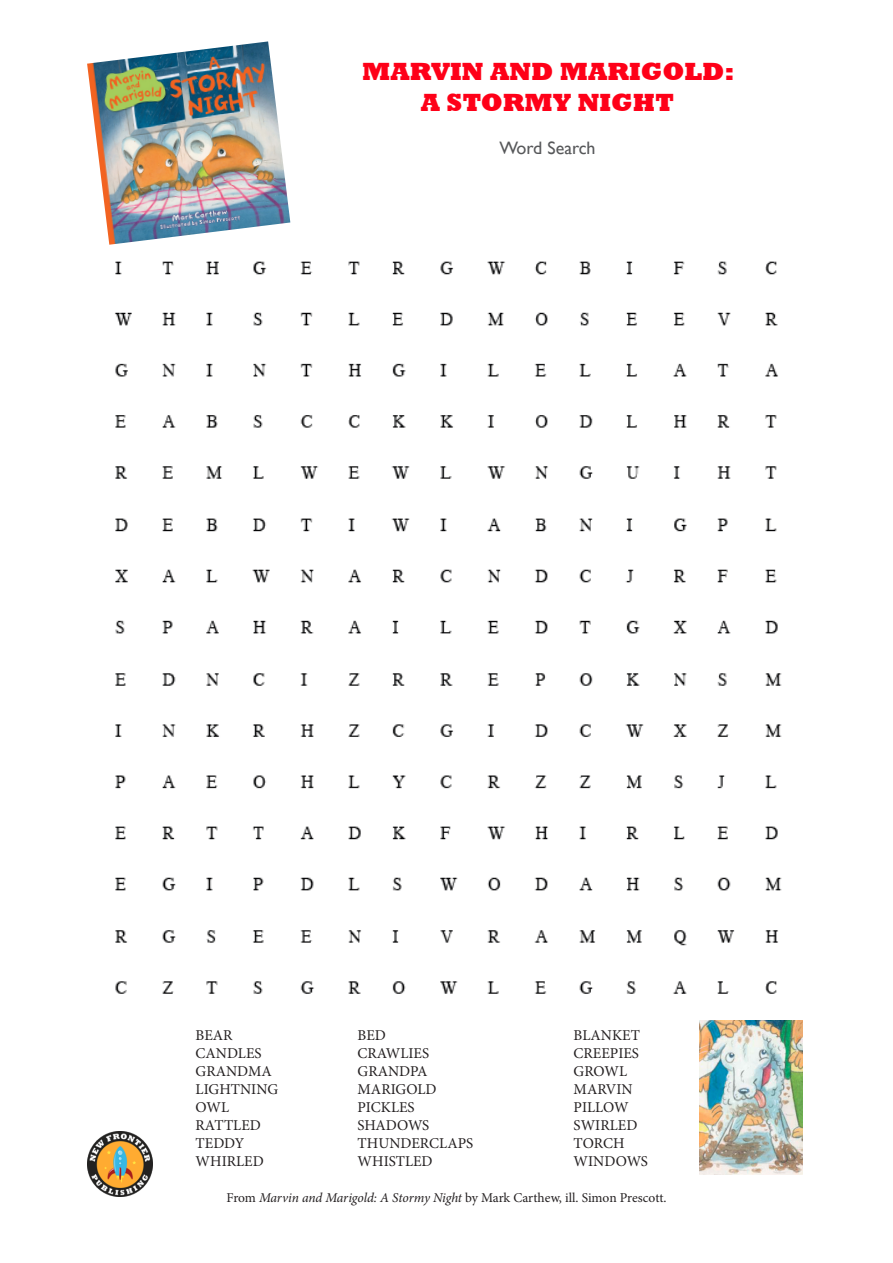
<style>
.page{position:relative;width:893px;height:1263px;background:#fff}
.page>*{position:absolute;margin:0;border:0;box-sizing:border-box;transform-origin:0 0}
.Sub_heading_1{font:800 25.5px "Rockwell";color:#fe0018}
.sub_heading_2{font:18px "Gill Sans";color:#57585a}
.t1{font:15px "Minion Pro";color:#231f20}
.t2{font:13.5px "Minion Pro";letter-spacing:-.005em;color:#231f20}
.s1{font-style:italic}
</style>
<div class="page">
<img style="left:114px;top:261px;width:668px;height:733px">
<img style="left:87px;top:41px;width:203px;height:204px">
<img style="left:87px;top:1132px;width:65px;height:65px">
<img style="left:699px;top:1020px;width:103px;height:155px">
<p class="Sub_heading_1" style="left:362px;top:57px;width:374px">MARVIN AND MARIGOLD:</p>
<p class="Sub_heading_1" style="left:421px;top:88px;width:255px">A STORMY NIGHT</p>
<p class="sub_heading_2" style="left:499px;top:137px;width:98px">Word Search</p>
<p class="t1" style="left:196px;top:1025px;width:38px">BEAR</p>
<p class="t1" style="left:358px;top:1025px;width:30px">BED</p>
<p class="t1" style="left:574px;top:1025px;width:68px">BLANKET</p>
<p class="t1" style="left:196px;top:1043px;width:68px">CANDLES</p>
<p class="t1" style="left:358px;top:1043px;width:73px">CRAWLIES</p>
<p class="t1" style="left:574px;top:1043px;width:67px">CREEPIES</p>
<p class="t1" style="left:196px;top:1061px;width:78px">GRANDMA</p>
<p class="t1" style="left:358px;top:1061px;width:72px">GRANDPA</p>
<p class="t1" style="left:574px;top:1061px;width:55px">GROWL</p>
<p class="t1" style="left:196px;top:1079px;width:84px">LIGHTNING</p>
<p class="t1" style="left:358px;top:1079px;width:80px">MARIGOLD</p>
<p class="t1" style="left:574px;top:1079px;width:61px">MARVIN</p>
<p class="t1" style="left:196px;top:1097px;width:35px">OWL</p>
<p class="t1" style="left:358px;top:1097px;width:59px">PICKLES</p>
<p class="t1" style="left:574px;top:1097px;width:57px">PILLOW</p>
<p class="t1" style="left:196px;top:1115px;width:67px">RATTLED</p>
<p class="t1" style="left:358px;top:1115px;width:73px">SHADOWS</p>
<p class="t1" style="left:574px;top:1115px;width:65px">SWIRLED</p>
<p class="t1" style="left:196px;top:1133px;width:50px">TEDDY</p>
<p class="t1" style="left:358px;top:1133px;width:117px">THUNDERCLAPS</p>
<p class="t1" style="left:574px;top:1133px;width:52px">TORCH</p>
<p class="t1" style="left:196px;top:1151px;width:70px">WHIRLED</p>
<p class="t1" style="left:358px;top:1151px;width:76px">WHISTLED</p>
<p class="t1" style="left:574px;top:1151px;width:76px">WINDOWS</p>
<p class="t2" style="left:226px;top:1188px;width:442px">From <span class="s1">Marvin and Marigold: A Stormy Night</span> by Mark Carthew, ill. Simon Prescott.</p>
</div>
